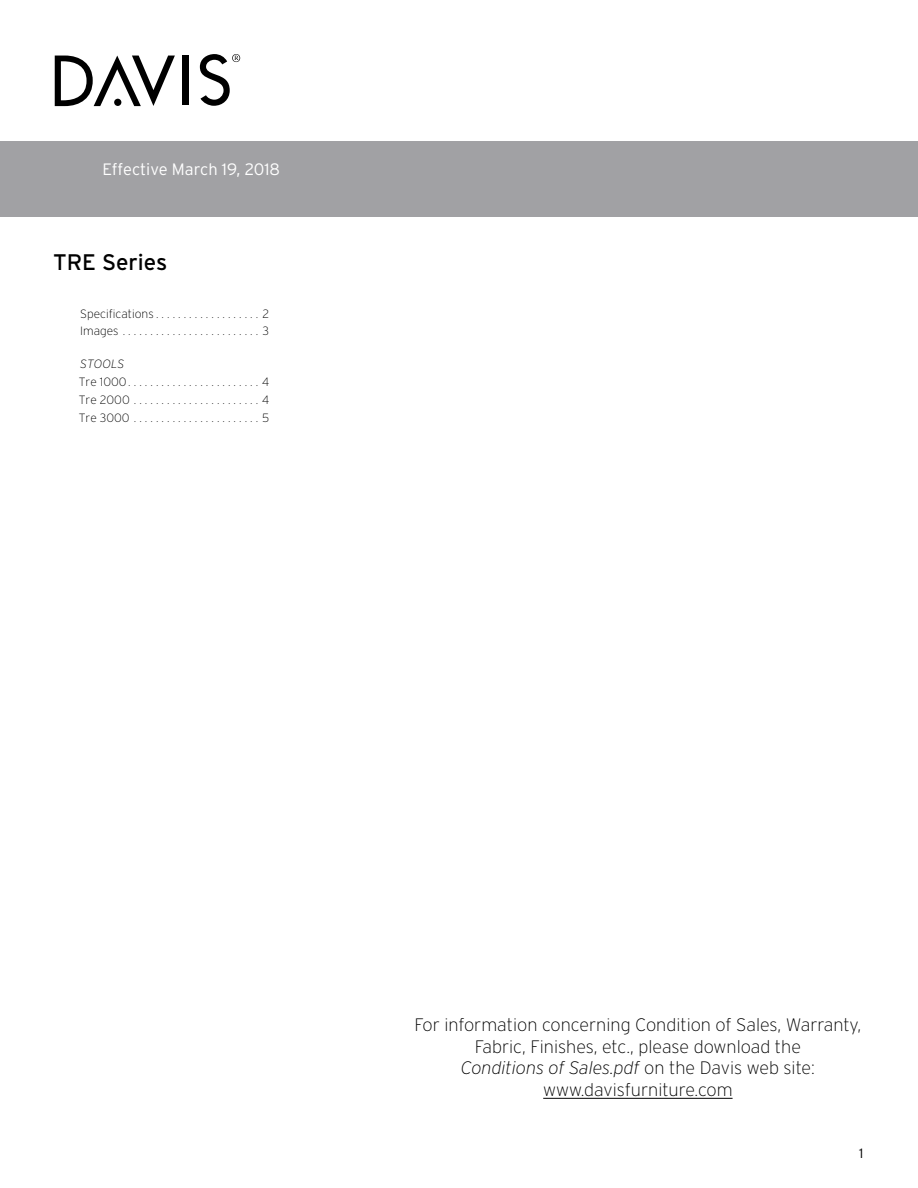
<style>
.page{position:relative;width:918px;height:1188px;background:#fff}
.page>*{position:absolute;margin:0;border:0;box-sizing:border-box;transform-origin:0 0}
.t1{font:22.5px "Interstate";color:#000}
.t2{font:200 18px/21.6px "Interstate";color:#000;text-align:center}
.t3{font:300 16.5px "Interstate";color:#fff}
.t4{font:300 13.5px "Interstate";color:#000}
.t5{font:200 12px/18px "Interstate";color:#000}
.t6{font:italic 200 12px "Interstate";color:#000}
.s1{font-style:italic}
</style>
<div class="page">
<svg style="left:55px;top:56px;width:120px;height:50px"></svg>
<div style="left:182px;top:56px;width:7px;height:49px;background:#000"></div>
<div style="left:114px;top:99px;width:7px;height:7px;background:#000;border-radius:50%"></div>
<svg style="left:200px;top:54px;width:40px;height:52px"></svg>
<div style="left:0;top:142px;width:918px;height:75px;background:#a1a1a4"></div>
<hr style="left:543px;top:1098px;width:190px;height:1px;background:#000">
<h3 class="t3" style="left:103px;top:159px;width:179px">Effective March 19, 2018</h3>
<h1 class="t1" style="left:53px;top:248px;width:116px">TRE Series</h1>
<p class="t5" style="left:80px;top:306px;width:191px;line-height:16.5px">Specifications...................2<br>Images .........................3</p>
<p class="t6" style="left:80px;top:356px;width:46px">STOOLS</p>
<p class="t5" style="left:79px;top:373px;width:192px;text-align:justify">Tre 1000........................4<br>Tre 2000 .......................4<br>Tre 3000 .......................5</p>
<h2 class="t2" style="left:415px;top:1014px;width:448px">For information concerning Condition of Sales, Warranty, Fabric, Finishes, etc., please download the<br><span class="s1">Conditions of Sales.pdf</span> on the Davis web site: www.davisfurniture.com</h2>
<p class="t4" style="left:859px;top:1145px;width:6px">1</p>
</div>
